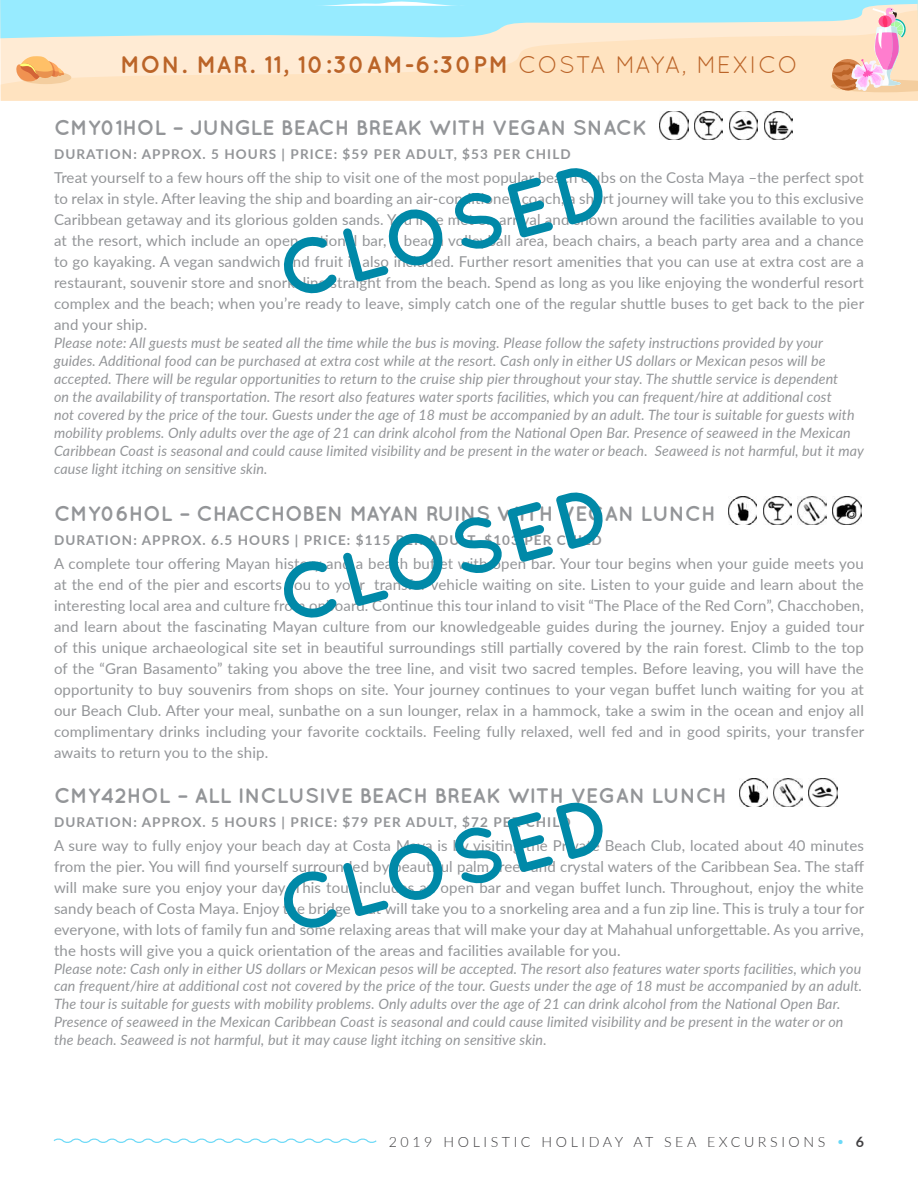
<style>
.page{position:relative;width:918px;height:1188px;background:#fff}
.page>*{position:absolute;margin:0;border:0;box-sizing:border-box;transform-origin:0 0}
.t1{font:700 78px "Quicksand";color:#0089a8}
.t2{font:700 24px "Quicksand";letter-spacing:.05em;color:#bb6428}
.t3{font:700 21px "Quicksand";color:#939598}
.t4{font:15px/21px "Lato";letter-spacing:.01em;color:#939598;text-align:justify}
.t5{font:italic 14.25px/18px "Lato";letter-spacing:.01em;color:#939598}
.t6{font:300 14.25px "Lato";letter-spacing:.25em;color:#414042}
.t7{font:700 13.5px "Lato";letter-spacing:.08em;color:#939598}
.s1{font-weight:400}
.s2{color:#6bd9f7}
.s3{font-weight:700}
</style>
<div class="page">
<svg style="left:53px;top:1138px;width:324px;height:5px"></svg>
<div style="left:1px;top:92px;width:917px;height:8px;background:#ffe3c0"></div>
<svg style="left:0;top:0;width:918px;height:92px;background:#dde5d8"></svg>
<img style="left:660px;top:111px;width:28px;height:29px">
<img style="left:694px;top:111px;width:29px;height:29px">
<img style="left:729px;top:111px;width:29px;height:29px">
<img style="left:764px;top:111px;width:29px;height:29px">
<img style="left:729px;top:496px;width:28px;height:29px">
<img style="left:763px;top:496px;width:29px;height:29px">
<img style="left:798px;top:496px;width:28px;height:29px">
<img style="left:833px;top:496px;width:28px;height:29px">
<img style="left:740px;top:778px;width:28px;height:29px">
<img style="left:774px;top:778px;width:28px;height:29px">
<img style="left:809px;top:778px;width:28px;height:29px">
<h2 class="t2" style="left:120px;top:50px;width:679px">MON. MAR. 11, 10:30AM-6:30PM <span class="s1">COSTA MAYA, MEXICO</span></h2>
<h3 class="t3" style="left:54px;top:115px;width:595px">CMY01HOL – JUNGLE BEACH BREAK WITH VEGAN SNACK</h3>
<p class="t7" style="left:54px;top:144px;width:518px">DURATION: APPROX. 5 HOURS | PRICE: $59 PER ADULT, $53 PER CHILD</p>
<p class="t4" style="left:54px;top:166px;width:812px">Treat yourself to a few hours off the ship to visit one of the most popular beach clubs on the Costa Maya –the perfect spot to relax in style. After leaving the ship and boarding an air-conditioned coach, a short journey will take you to this exclusive Caribbean getaway and its glorious golden sands. You’ll be met on arrival and shown around the facilities available to you at the resort, which include an open national bar, a beach volleyball area, beach chairs, a beach party area and a chance to go kayaking. A vegan sandwich and fruit is also included. Further resort amenities that you can use at extra cost are a restaurant, souvenir store and snorkeling straight from the beach. Spend as long as you like enjoying the wonderful resort complex and the beach; when you’re ready to leave, simply catch one of the regular shuttle buses to get back to the pier and your ship.</p>
<p class="t5" style="left:54px;top:333px;width:812px">Please note: All guests must be seated all the time while the bus is moving. Please follow the safety instructions provided by your guides. Additional food can be purchased at extra cost while at the resort. Cash only in either US dollars or Mexican pesos will be accepted. There will be regular opportunities to return to the cruise ship pier throughout your stay. The shuttle service is dependent<br>on the availability of transportation. The resort also features water sports facilities, which you can frequent/hire at additional cost<br>not covered by the price of the tour. Guests under the age of 18 must be accompanied by an adult. The tour is suitable for guests with mobility problems. Only adults over the age of 21 can drink alcohol from the National Open Bar. Presence of seaweed in the Mexican Caribbean Coast is seasonal and could cause limited visibility and be present in the water or beach. Seaweed is not harmful, but it may cause light itching on sensitive skin.</p>
<h3 class="t3" style="left:54px;top:501px;width:664px">CMY06HOL – CHACCHOBEN MAYAN RUINS WITH VEGAN LUNCH</h3>
<p class="t7" style="left:54px;top:530px;width:549px">DURATION: APPROX. 6.5 HOURS | PRICE: $115 PER ADULT, $103 PER CHILD</p>
<p class="t4" style="left:54px;top:552px;width:812px">A complete tour offering Mayan history and a beach buffet with open bar. Your tour begins when your guide meets you at the end of the pier and escorts you to your transfer vehicle waiting on site. Listen to your guide and learn about the interesting local area and culture from onboard. Continue this tour inland to visit “The Place of the Red Corn”, Chacchoben, and learn about the fascinating Mayan culture from our knowledgeable guides during the journey. Enjoy a guided tour of this unique archaeological site set in beautiful surroundings still partially covered by the rain forest. Climb to the top of the “Gran Basamento” taking you above the tree line, and visit two sacred temples. Before leaving, you will have the opportunity to buy souvenirs from shops on site. Your journey continues to your vegan buffet lunch waiting for you at our Beach Club. After your meal, sunbathe on a sun lounger, relax in a hammock, take a swim in the ocean and enjoy all complimentary drinks including your favorite cocktails. Feeling fully relaxed, well fed and in good spirits, your transfer awaits to return you to the ship.</p>
<h3 class="t3" style="left:54px;top:783px;width:674px">CMY42HOL – ALL INCLUSIVE BEACH BREAK WITH VEGAN LUNCH</h3>
<p class="t7" style="left:54px;top:812px;width:518px">DURATION: APPROX. 5 HOURS | PRICE: $79 PER ADULT, $72 PER CHILD</p>
<p class="t4" style="left:54px;top:834px;width:812px">A sure way to fully enjoy your beach day at Costa Maya is by visiting the Private Beach Club, located about 40 minutes from the pier. You will find yourself surrounded by beautiful palm trees and crystal waters of the Caribbean Sea. The staff will make sure you enjoy your day. This tour includes an open bar and vegan buffet lunch. Throughout, enjoy the white sandy beach of Costa Maya. Enjoy the bridge that will take you to a snorkeling area and a fun zip line. This is truly a tour for everyone, with lots of family fun and some relaxing areas that will make your day at Mahahual unforgettable. As you arrive, the hosts will give you a quick orientation of the areas and facilities available for you.</p>
<p class="t5" style="left:54px;top:959px;width:810px">Please note: Cash only in either US dollars or Mexican pesos will be accepted. The resort also features water sports facilities, which you can frequent/hire at additional cost not covered by the price of the tour. Guests under the age of 18 must be accompanied by an adult.<br>The tour is suitable for guests with mobility problems. Only adults over the age of 21 can drink alcohol from the National Open Bar.<br>Presence of seaweed in the Mexican Caribbean Coast is seasonal and could cause limited visibility and be present in the water or on the beach. Seaweed is not harmful, but it may cause light itching on sensitive skin.</p>
<h1 class="t1" style="left:267px;top:230px;width:342px;rotate:-15deg">CLOSED</h1>
<h1 class="t1" style="left:267px;top:554px;width:342px;rotate:-15deg">CLOSED</h1>
<h1 class="t1" style="left:267px;top:864px;width:342px;rotate:-15deg">CLOSED</h1>
<p class="t6" style="left:389px;top:1132px;width:477px">2019 HOLISTIC HOLIDAY AT SEA EXCURSIONS <span class="s2">•</span> <span class="s3">6</span></p>
</div>
